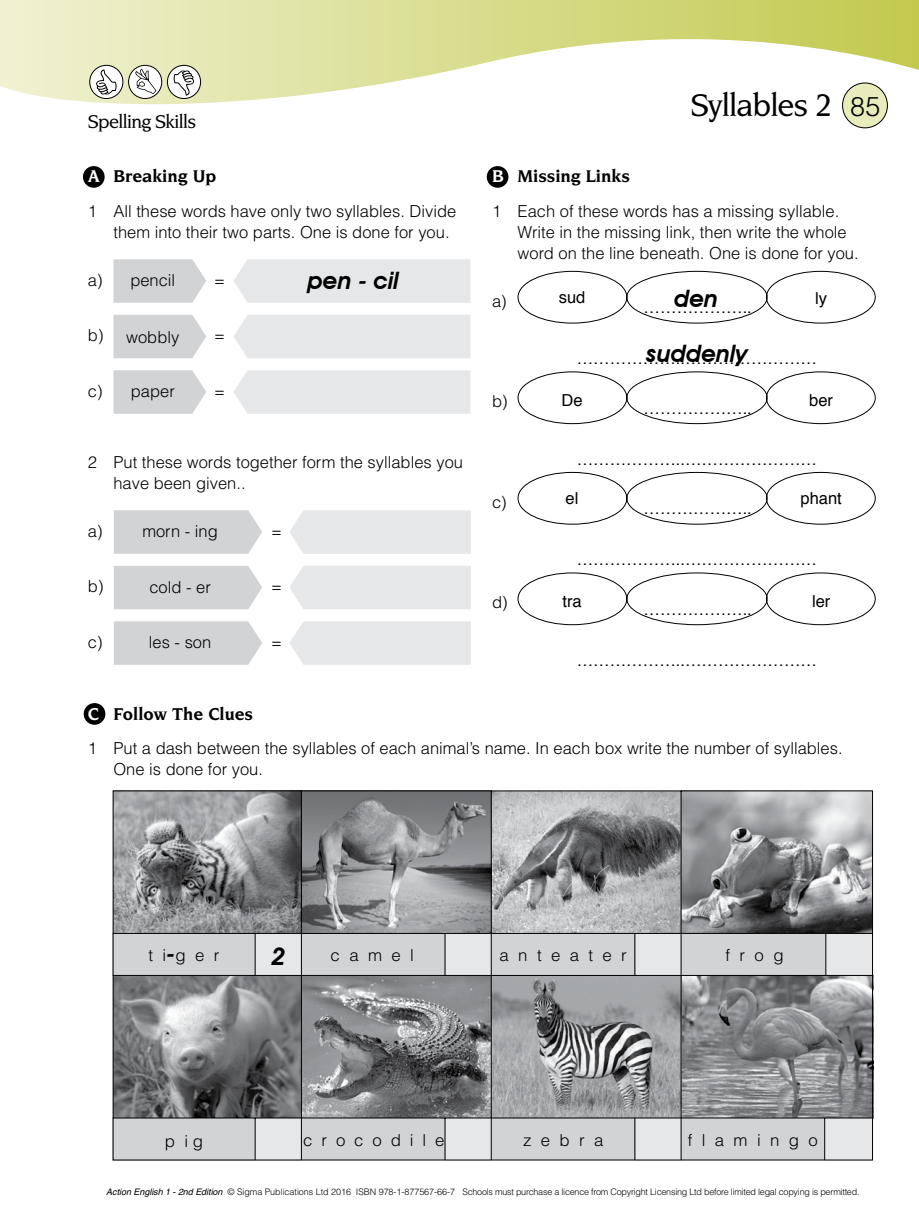
<style>
.page{position:relative;width:919px;height:1225px;background:#fff}
.page>*{position:absolute;margin:0;border:0;box-sizing:border-box;transform-origin:0 0}
.t1{font:500 33px "Novarese IT Cby BT";letter-spacing:-.03em;color:#000}
.t2{font:italic 600 24px "Avant Garde IT Cby BT";color:#000}
.t3{font:500 19.5px "Novarese IT Cby BT";letter-spacing:-.03em;color:#000}
.t4{font:700 18px "Novarese IT Cby BT";color:#000}
.t5{font:300 16.5px/21px "Helvetica";color:#000}
.t6{font:16.5px "Helvetica";color:#000}
.t7{font:300 9px "Helvetica";letter-spacing:-.025em;color:#000}
.s1{color:#fff}
.s2{font-family:"Helvetica";font-weight:300;font-size:27px}
.s3{font-weight:400;font-style:italic}
</style>
<div class="page">
<svg style="left:0;top:0;width:918px;height:104px"></svg>
<svg style="left:90px;top:65px;width:33px;height:33px"></svg>
<div style="left:89px;top:65px;width:34px;height:34px;border:1px solid #000;border-radius:50%"></div>
<svg style="left:96px;top:69px;width:20px;height:25px"></svg>
<svg style="left:128px;top:65px;width:34px;height:33px"></svg>
<div style="left:128px;top:65px;width:34px;height:34px;border:1px solid #000;border-radius:50%"></div>
<svg style="left:135px;top:69px;width:21px;height:25px"></svg>
<svg style="left:167px;top:65px;width:33px;height:33px"></svg>
<div style="left:167px;top:65px;width:34px;height:34px;border:1px solid #000;border-radius:50%"></div>
<svg style="left:174px;top:71px;width:20px;height:25px"></svg>
<div style="left:842px;top:83px;width:45px;height:45px;background:#e8ebbb;border-radius:50%"></div>
<div style="left:842px;top:83px;width:45px;height:45px;border:1px solid #000;border-radius:50%"></div>
<div style="left:83px;top:166px;width:22px;height:22px;background:#000;border-radius:50%"></div>
<div style="left:486px;top:166px;width:22px;height:22px;background:#000;border-radius:50%"></div>
<div style="left:84px;top:703px;width:21px;height:22px;background:#000;border-radius:50%"></div>
<svg style="left:113px;top:259px;width:93px;height:44px;background:#d4d6d7"></svg>
<div style="left:234px;top:259px;width:236px;height:44px;background:#e6e7e8"></div>
<svg style="left:113px;top:315px;width:93px;height:43px;background:#d4d6d7"></svg>
<div style="left:234px;top:315px;width:236px;height:43px;background:#e6e7e8"></div>
<svg style="left:113px;top:370px;width:93px;height:44px;background:#d4d6d7"></svg>
<div style="left:234px;top:370px;width:236px;height:44px;background:#e6e7e8"></div>
<div style="left:114px;top:510px;width:148px;height:44px;background:#d1d3d4"></div>
<div style="left:290px;top:510px;width:181px;height:44px;background:#e6e7e8"></div>
<div style="left:114px;top:566px;width:148px;height:43px;background:#d1d3d4"></div>
<div style="left:289px;top:566px;width:182px;height:43px;background:#e6e7e8"></div>
<div style="left:114px;top:621px;width:148px;height:44px;background:#d1d3d4"></div>
<div style="left:290px;top:621px;width:181px;height:44px;background:#e6e7e8"></div>
<svg style="left:517px;top:270px;width:358px;height:54px"></svg>
<svg style="left:517px;top:371px;width:358px;height:53px"></svg>
<svg style="left:517px;top:471px;width:358px;height:54px"></svg>
<svg style="left:517px;top:572px;width:358px;height:53px"></svg>
<svg style="left:112px;top:790px;width:761px;height:370px;background:#9a9c9d"></svg>
<p class="t3" style="left:88px;top:110px;width:110px">Spelling Skills</p>
<p class="t4" style="left:88px;top:165px;width:130px"><span class="s1">A</span> Breaking Up</p>
<p class="t4" style="left:492px;top:165px;width:139px"><span class="s1">B</span> Missing Links</p>
<h1 class="t1" style="left:690px;top:85px;width:191px">Syllables 2 <span class="s2">85</span></h1>
<p class="t5" style="left:113px;top:200px;width:344px;text-indent:-26px">1 All these words have only two syllables. Divide them into their two parts. One is done for you.</p>
<p class="t5" style="left:88px;top:269px;width:16px">a)</p>
<p class="t5" style="left:214px;top:269px;width:12px">=</p>
<h2 class="t2" style="left:307px;top:266px;width:93px">pen - cil</h2>
<p class="t5" style="left:130px;top:269px;width:46px">pencil</p>
<p class="t5" style="left:88px;top:324px;width:17px">b)</p>
<p class="t5" style="left:214px;top:324px;width:12px">=</p>
<p class="t5" style="left:126px;top:326px;width:55px">wobbly</p>
<p class="t5" style="left:88px;top:380px;width:16px">c)</p>
<p class="t5" style="left:214px;top:380px;width:12px">=</p>
<p class="t5" style="left:131px;top:380px;width:46px">paper</p>
<p class="t5" style="left:113px;top:451px;width:351px;text-indent:-26px">2 Put these words together form the syllables you have been given..</p>
<p class="t5" style="left:88px;top:520px;width:16px">a)</p>
<p class="t5" style="left:271px;top:520px;width:12px">=</p>
<p class="t5" style="left:142px;top:520px;width:77px">morn - ing</p>
<p class="t5" style="left:88px;top:575px;width:17px">b)</p>
<p class="t5" style="left:271px;top:575px;width:12px">=</p>
<p class="t5" style="left:149px;top:575px;width:63px">cold - er</p>
<p class="t5" style="left:88px;top:631px;width:16px">c)</p>
<p class="t5" style="left:271px;top:631px;width:12px">=</p>
<p class="t5" style="left:149px;top:631px;width:64px">les - son</p>
<p class="t5" style="left:517px;top:200px;width:342px;text-indent:-26px">1 Each of these words has a missing syllable.<br>Write in the missing link, then write the whole word on the line beneath. One is done for you.</p>
<p class="t5" style="left:492px;top:290px;width:16px">a)</p>
<h2 class="t2" style="left:674px;top:284px;width:45px">den</h2>
<h2 class="t2" style="left:645px;top:339px;width:103px">suddenly</h2>
<p class="t6" style="left:558px;top:285px;width:28px">sud</p>
<p class="t6" style="left:815px;top:285px;width:13px">ly</p>
<p class="t6" style="left:643px;top:294px;width:110px">………………..</p>
<p class="t6" style="left:576px;top:345px;width:242px">………………..……………………</p>
<p class="t6" style="left:561px;top:387px;width:23px">De</p>
<p class="t6" style="left:643px;top:395px;width:110px">………………..</p>
<p class="t6" style="left:809px;top:387px;width:25px">ber</p>
<p class="t5" style="left:492px;top:390px;width:17px">b)</p>
<p class="t5" style="left:492px;top:491px;width:16px">c)</p>
<p class="t5" style="left:492px;top:591px;width:17px">d)</p>
<p class="t6" style="left:576px;top:446px;width:242px">………………..……………………</p>
<p class="t6" style="left:565px;top:486px;width:14px">el</p>
<p class="t6" style="left:643px;top:495px;width:110px">………………..</p>
<p class="t6" style="left:800px;top:486px;width:43px">phant</p>
<p class="t6" style="left:576px;top:546px;width:242px">………………..……………………</p>
<p class="t6" style="left:562px;top:588px;width:21px">tra</p>
<p class="t6" style="left:643px;top:596px;width:110px">………………..</p>
<p class="t6" style="left:812px;top:588px;width:20px">ler</p>
<p class="t6" style="left:576px;top:647px;width:242px">………………..……………………</p>
<p class="t4" style="left:88px;top:702px;width:166px"><span class="s1">C</span> Follow The Clues</p>
<p class="t5" style="left:113px;top:737px;width:730px;text-indent:-26px">1 Put a dash between the syllables of each animal’s name. In each box write the number of syllables.<br>One is done for you.</p>
<p class="t5" style="left:148px;top:943px;width:73px">t i g e r</p>
<h2 class="t2" style="left:271px;top:941px;width:16px">2</h2>
<h2 class="t2" style="left:166px;top:939px;width:10px">-</h2>
<p class="t5" style="left:330px;top:944px;width:85px">c a m e l</p>
<p class="t5" style="left:499px;top:944px;width:129px">a n t e a t e r</p>
<p class="t5" style="left:725px;top:944px;width:59px">f r o g</p>
<p class="t5" style="left:165px;top:1129px;width:40px">p i g</p>
<p class="t5" style="left:303px;top:1129px;width:142px">c r o c o d i l e</p>
<p class="t5" style="left:523px;top:1129px;width:82px">z e b r a</p>
<p class="t5" style="left:687px;top:1129px;width:132px">f l a m i n g o</p>
<p class="t7" style="left:106px;top:1185px;width:754px"><span class="s3">Action English 1 - 2nd Edition</span> © Sigma Publications Ltd 2016 ISBN 978-1-877567-66-7 Schools must purchase a licence from Copyright Licensing Ltd before limited legal copying is permitted.</p>
</div>
